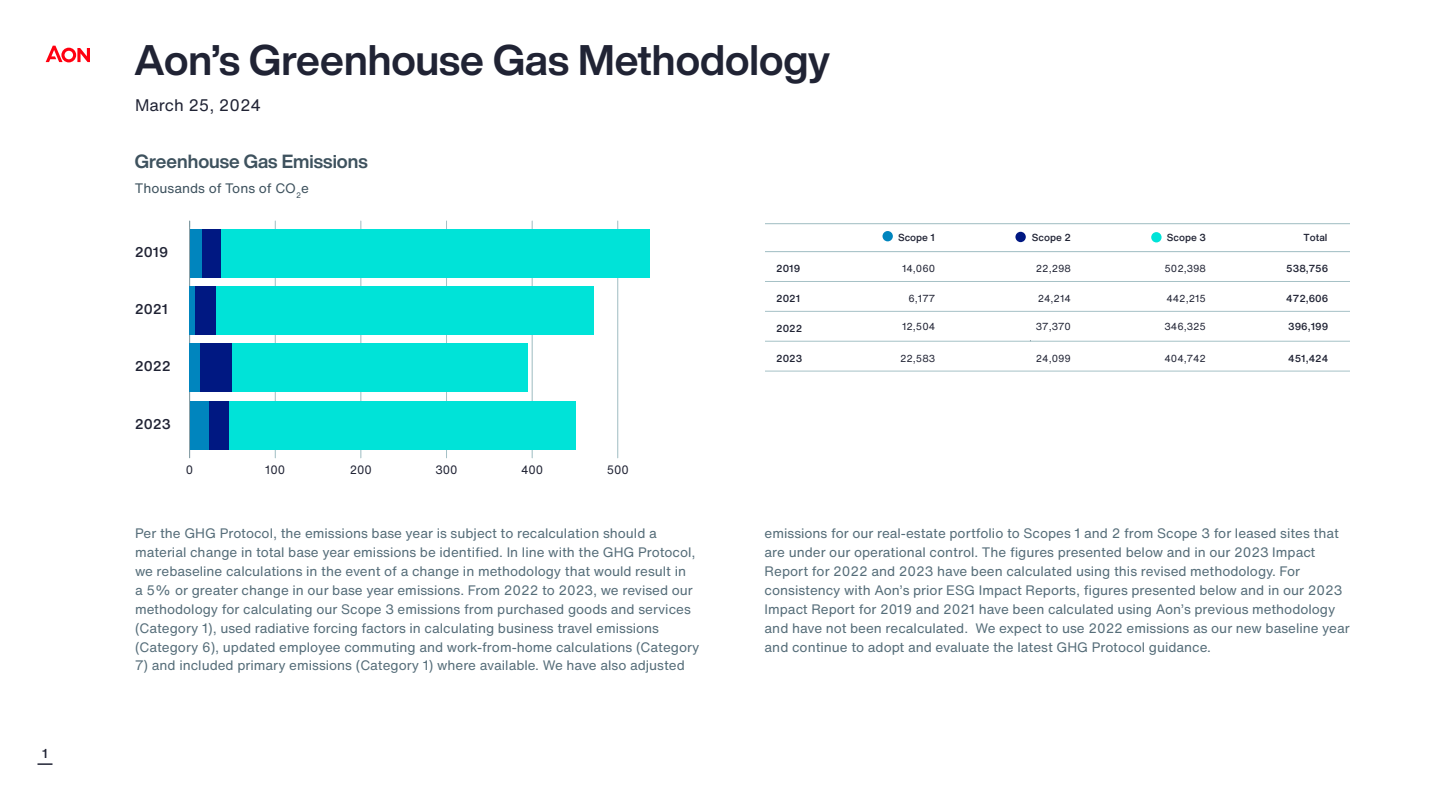
<style>
.page{position:relative;width:1440px;height:810px;background:#fff}
.page>*{position:absolute;margin:0;border:0;box-sizing:border-box;transform-origin:0 0}
.t1{font:700 42px "Helvetica Now Display";color:#202334}
.t2{font:700 18.75px "Helvetica Now Display";color:#3e525e}
.t3{font:16.5px "Helvetica Now Text";color:#202334}
.t4{font:500 13.95px "Helvetica Now Text";color:#202334}
.t5{font:13.5px/18.9px "Helvetica Now Text";color:#556d79}
.t6{font:13.5px "Helvetica Now Text";color:#3e525e}
.t7{font:500 12.75px "Helvetica Now Text";color:#202334}
.t8{font:11.93px "Helvetica Now Text";color:#202334}
.t9{font:10.05px "Helvetica Now Text";color:#202334}
.t10{font:500 10.05px "Helvetica Now Text";color:#202334}
</style>
<div class="page">
<hr style="left:275px;top:221px;width:1px;height:237px;background:#a5c1c6">
<hr style="left:361px;top:221px;width:1px;height:237px;background:#a5c1c6">
<hr style="left:446px;top:221px;width:1px;height:237px;background:#a5c1c6">
<hr style="left:532px;top:221px;width:1px;height:237px;background:#a5c1c6">
<hr style="left:618px;top:221px;width:1px;height:237px;background:#a5c1c6">
<hr style="left:189px;top:221px;width:1px;height:237px;background:#7b949c">
<div style="left:220px;top:229px;width:430px;height:48px;background:#00e3d8"></div>
<div style="left:215px;top:286px;width:379px;height:49px;background:#00e3d8"></div>
<div style="left:232px;top:344px;width:296px;height:48px;background:#00e3d8"></div>
<div style="left:229px;top:401px;width:347px;height:48px;background:#00e3d8"></div>
<div style="left:202px;top:229px;width:18px;height:48px;background:#001882"></div>
<div style="left:195px;top:286px;width:20px;height:49px;background:#001882"></div>
<div style="left:200px;top:344px;width:32px;height:48px;background:#001882"></div>
<div style="left:208px;top:401px;width:21px;height:48px;background:#001882"></div>
<div style="left:190px;top:229px;width:12px;height:48px;background:#0085be"></div>
<div style="left:190px;top:286px;width:5px;height:49px;background:#0085be"></div>
<div style="left:190px;top:344px;width:10px;height:48px;background:#0085be"></div>
<div style="left:190px;top:401px;width:18px;height:48px;background:#0085be"></div>
<div style="left:883px;top:231px;width:10px;height:10px;background:#0085be;border-radius:50%"></div>
<div style="left:1015px;top:232px;width:11px;height:10px;background:#001882;border-radius:50%"></div>
<div style="left:1151px;top:232px;width:11px;height:10px;background:#00e3d8;border-radius:50%"></div>
<hr style="left:765px;top:281px;width:585px;height:1px;background:#a5c1c6">
<hr style="left:765px;top:251px;width:585px;height:1px;background:#a5c1c6">
<hr style="left:765px;top:223px;width:585px;height:1px;background:#a5c1c6">
<hr style="left:765px;top:311px;width:585px;height:1px;background:#a5c1c6">
<hr style="left:765px;top:341px;width:585px;height:1px;background:#a5c1c6">
<hr style="left:765px;top:371px;width:585px;height:1px;background:#a5c1c6">
<svg style="left:38px;top:763px;width:14px;height:2px"></svg>
<svg style="left:46px;top:46px;width:44px;height:16px"></svg>
<p class="t7" style="left:42px;top:745px;width:7px">1</p>
<h1 class="t1" style="left:135px;top:31px;width:697px">Aon’s Greenhouse Gas Methodology</h1>
<p class="t3" style="left:135px;top:94px;width:128px">March 25, 2024</p>
<h2 class="t2" style="left:135px;top:149px;width:234px">Greenhouse Gas Emissions</h2>
<p class="t6" style="left:135px;top:179px;width:176px">Thousands of Tons of CO<sub>2</sub>e</p>
<p class="t4" style="left:135px;top:242px;width:35px">2019</p>
<p class="t4" style="left:135px;top:300px;width:35px">2021</p>
<p class="t4" style="left:135px;top:357px;width:38px">2022</p>
<p class="t4" style="left:135px;top:414px;width:38px">2023</p>
<p class="t8" style="left:186px;top:461px;width:9px">0</p>
<p class="t8" style="left:265px;top:461px;width:21px">100</p>
<p class="t8" style="left:350px;top:461px;width:24px">200</p>
<p class="t8" style="left:435px;top:461px;width:24px">300</p>
<p class="t8" style="left:521px;top:461px;width:24px">400</p>
<p class="t8" style="left:607px;top:461px;width:24px">500</p>
<p class="t5" style="left:135px;top:524px;width:566px">Per the GHG Protocol, the emissions base year is subject to recalculation should a material change in total base year emissions be identified. In line with the GHG Protocol, we rebaseline calculations in the event of a change in methodology that would result in<br>a 5% or greater change in our base year emissions. From 2022 to 2023, we revised our methodology for calculating our Scope 3 emissions from purchased goods and services (Category 1), used radiative forcing factors in calculating business travel emissions (Category 6), updated employee commuting and work-from-home calculations (Category</p>
<p class="t5" style="left:135px;top:656px;width:551px">7) and included primary emissions (Category 1) where available. We have also adjusted</p>
<p class="t10" style="left:898px;top:230px;width:39px">Scope 1</p>
<p class="t10" style="left:1032px;top:230px;width:41px">Scope 2</p>
<p class="t10" style="left:1167px;top:230px;width:41px">Scope 3</p>
<p class="t10" style="left:1304px;top:230px;width:25px">Total</p>
<p class="t10" style="left:776px;top:262px;width:26px">2019</p>
<p class="t9" style="left:902px;top:262px;width:35px">14,060</p>
<p class="t9" style="left:1036px;top:262px;width:37px">22,298</p>
<p class="t9" style="left:1165px;top:262px;width:43px">502,398</p>
<p class="t10" style="left:1286px;top:262px;width:44px">538,756</p>
<p class="t10" style="left:776px;top:292px;width:26px">2021</p>
<p class="t9" style="left:908px;top:292px;width:28px">6,177</p>
<p class="t9" style="left:1038px;top:292px;width:35px">24,214</p>
<p class="t9" style="left:1166px;top:292px;width:41px">442,215</p>
<p class="t10" style="left:1286px;top:292px;width:44px">472,606</p>
<p class="t10" style="left:776px;top:321px;width:28px">2022</p>
<p class="t9" style="left:902px;top:320px;width:35px">12,504</p>
<p class="t9" style="left:1036px;top:320px;width:37px">37,370</p>
<p class="t9" style="left:1165px;top:320px;width:43px">346,325</p>
<p class="t10" style="left:1288px;top:320px;width:42px">396,199</p>
<p class="t10" style="left:776px;top:351px;width:28px">2023</p>
<p class="t9" style="left:900px;top:351px;width:37px">22,583</p>
<p class="t9" style="left:1036px;top:351px;width:37px">24,099</p>
<p class="t9" style="left:1165px;top:351px;width:43px">404,742</p>
<p class="t10" style="left:1288px;top:351px;width:42px">451,424</p>
<p class="t5" style="left:765px;top:524px;width:587px">emissions for our real-estate portfolio to Scopes 1 and 2 from Scope 3 for leased sites that are under our operational control. The figures presented below and in our 2023 Impact Report for 2022 and 2023 have been calculated using this revised methodology. For consistency with Aon’s prior ESG Impact Reports, figures presented below and in our 2023<br>Impact Report for 2019 and 2021 have been calculated using Aon’s previous methodology and have not been recalculated. We expect to use 2022 emissions as our new baseline year and continue to adopt and evaluate the latest GHG Protocol guidance.</p>
</div>
